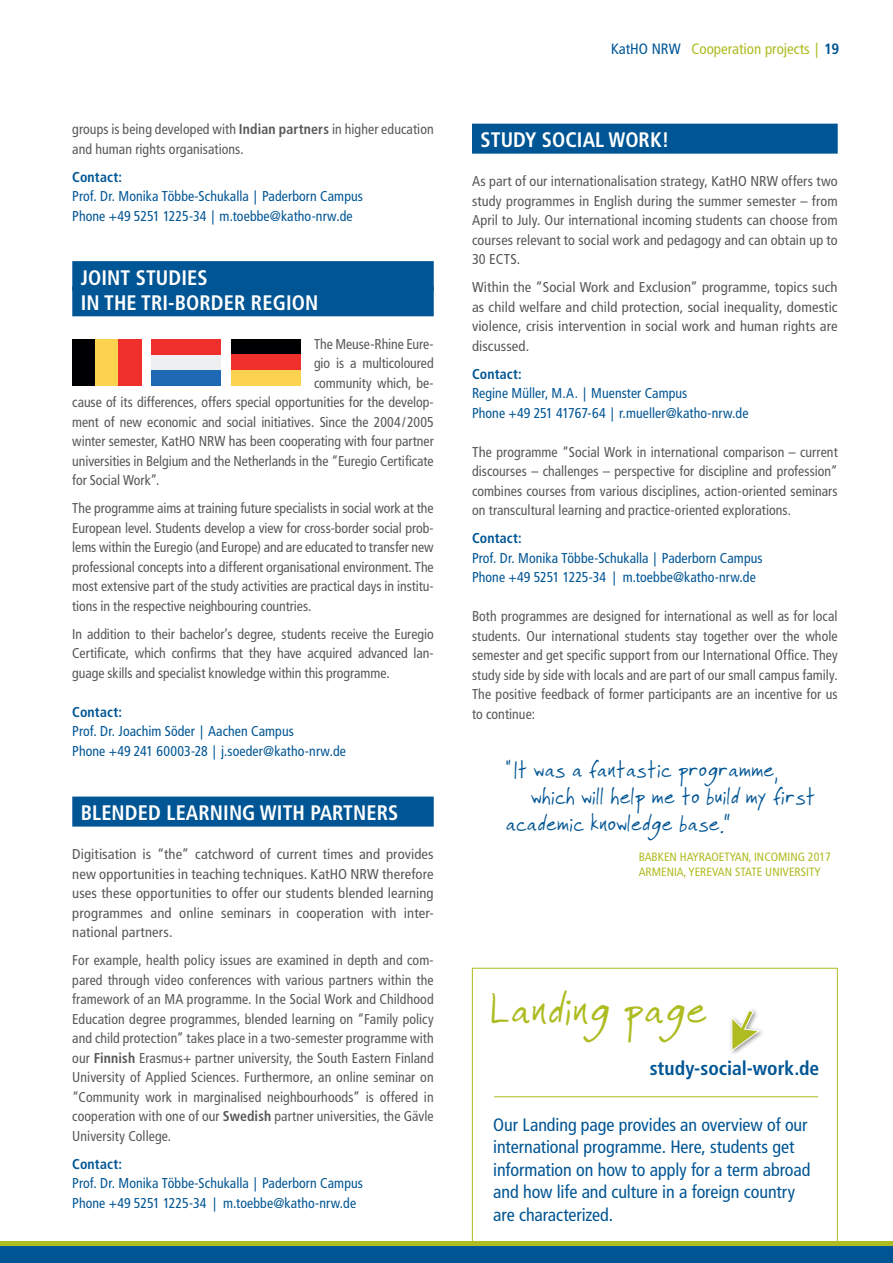
<style>
.page{position:relative;width:893px;height:1263px;background:#fff}
.page>*{position:absolute;margin:0;border:0;box-sizing:border-box;transform-origin:0 0}
.t1{font:46.95px "Faraco Hand";color:#aebc21}
.t2{font:24px "Faraco Hand";color:#005594}
.t3{font:700 condensed 21px/25.2px "Frutiger LT Std";letter-spacing:.005em;color:#fff}
.t4{font:700 condensed 19.5px "Frutiger LT Std";color:#005594}
.t5{font:condensed 18px/22.5px "Frutiger LT Std";letter-spacing:-.005em;color:#005594}
.t6{font:condensed 15px "Frutiger LT Std";color:#aebc21}
.t7{font:condensed 14.25px/19.5px "Frutiger LT Std";color:#57585a;text-align:justify}
.t8{font:condensed 14.25px/19.5px "Frutiger LT Std";letter-spacing:.005em;color:#005594}
.t9{font:700 condensed 14.25px "Frutiger LT Std";letter-spacing:.01em;color:#005594}
.t10{font:condensed 12px/15px "Frutiger LT Std";color:#aebc21}
.s1{font-weight:700}
.s2{color:#005594}
.s3{font-weight:700;color:#005594}
</style>
<div class="page">
<svg style="left:472px;top:968px;width:366px;height:274px"></svg>
<div style="left:729px;top:1007px;width:36px;height:50px;background:#231f20;opacity:.5"></div>
<svg style="left:731px;top:1009px;width:29px;height:43px"></svg>
<hr style="left:494px;top:1096px;width:324px;height:1px;background:#aebc21">
<div style="left:0;top:1242px;width:893px;height:21px;background:#005594"></div>
<hr style="left:0;top:1242px;width:893px;height:4px;background:#aebc21">
<div style="left:72px;top:339px;width:24px;height:46px;background:#000002"></div>
<div style="left:96px;top:339px;width:23px;height:46px;background:#fed251"></div>
<div style="left:119px;top:339px;width:23px;height:46px;background:#ee2f2b"></div>
<div style="left:152px;top:339px;width:69px;height:46px;background:#edeff0"></div>
<div style="left:152px;top:370px;width:69px;height:15px;background:#1e69b4"></div>
<div style="left:152px;top:339px;width:69px;height:15px;background:#ee2f2b"></div>
<div style="left:232px;top:339px;width:69px;height:15px;background:#000002"></div>
<div style="left:232px;top:354px;width:69px;height:16px;background:#ee2f2b"></div>
<div style="left:232px;top:370px;width:69px;height:15px;background:#fed251"></div>
<div style="left:72px;top:261px;width:362px;height:30px;background:#005594"></div>
<div style="left:72px;top:286px;width:362px;height:30px;background:#005594"></div>
<div style="left:72px;top:796px;width:362px;height:30px;background:#005594"></div>
<div style="left:472px;top:124px;width:366px;height:30px;background:#005594"></div>
<p class="t7" style="left:72px;top:119px;width:363px">groups is being developed with <span class="s1">Indian partners</span> in higher education and human rights organisations.</p>
<p class="t9" style="left:72px;top:168px;width:51px">Contact:</p>
<p class="t8" style="left:72px;top:186px;width:292px">Prof. Dr. Monika Többe-Schukalla | Paderborn Campus<br>Phone +49 5251 1225-34 | m.toebbe@katho-nrw.de</p>
<h3 class="t3" style="left:81px;top:265px;width:239px">JOINT STUDIES<br>IN THE TRI-BORDER REGION</h3>
<p class="t7" style="left:314px;top:334px;width:121px">The Meuse-Rhine Eure-</p>
<p class="t7" style="left:314px;top:354px;width:121px">gio is a multicoloured</p>
<p class="t7" style="left:314px;top:373px;width:121px">community which, be-</p>
<p class="t7" style="left:72px;top:393px;width:363px">cause of its differences, offers special opportunities for the develop-</p>
<p class="t7" style="left:72px;top:412px;width:363px">ment of new economic and social initiatives. Since the 2004/2005</p>
<p class="t7" style="left:72px;top:432px;width:363px">winter semester, KatHO NRW has been cooperating with four partner</p>
<p class="t7" style="left:72px;top:451px;width:363px">universities in Belgium and the Netherlands in the “Euregio Certificate</p>
<p class="t7" style="left:72px;top:471px;width:89px">for Social Work”.</p>
<p class="t7" style="left:72px;top:499px;width:363px">The programme aims at training future specialists in social work at the European level. Students develop a view for cross-border social prob&shy;lems within the Euregio (and Europe) and are educated to transfer new professional concepts into a different organisational environment. The most extensive part of the study activities are practical days in institu&shy;tions in the respective neighbouring countries.</p>
<p class="t7" style="left:72px;top:624px;width:363px">In addition to their bachelor’s degree, students receive the Euregio Certificate, which confirms that they have acquired advanced lan&shy;guage skills and specialist knowledge within this programme.</p>
<p class="t9" style="left:72px;top:704px;width:51px">Contact:</p>
<p class="t8" style="left:72px;top:722px;width:275px">Prof. Dr. Joachim Söder | Aachen Campus<br>Phone +49 241 60003-28 | j.soeder@katho-nrw.de</p>
<h3 class="t3" style="left:81px;top:800px;width:319px">BLENDED LEARNING WITH PARTNERS</h3>
<p class="t7" style="left:72px;top:845px;width:363px">Digitisation is “the” catchword of current times and provides new opportunities in teaching techniques. KatHO NRW therefore uses these opportunities to offer our students blended learning programmes and online seminars in cooperation with inter&shy;national partners.</p>
<p class="t7" style="left:72px;top:951px;width:363px">For example, health policy issues are examined in depth and com&shy;pared through video conferences with various partners within the framework of an MA programme. In the Social Work and Childhood Education degree programmes, blended learning on “Family policy and child protection” takes place in a two-semester programme with our <span class="s1">Finnish</span> Erasmus+ partner university, the South Eastern Finland University of Applied Sciences. Furthermore, an online seminar on “Community work in marginalised neighbourhoods” is offered in cooperation with one of our <span class="s1">Swedish</span> partner universities, the Gävle University College.</p>
<p class="t9" style="left:72px;top:1155px;width:51px">Contact:</p>
<p class="t8" style="left:72px;top:1173px;width:292px">Prof. Dr. Monika Többe-Schukalla | Paderborn Campus<br>Phone +49 5251 1225-34 | m.toebbe@katho-nrw.de</p>
<p class="t6" style="left:611px;top:40px;width:229px"><span class="s2">KatHO NRW</span> Cooperation projects | <span class="s3">19</span></p>
<h3 class="t3" style="left:480px;top:127px;width:190px">STUDY SOCIAL WORK!</h3>
<p class="t7" style="left:472px;top:172px;width:367px">As part of our internationalisation strategy, KatHO NRW offers two study programmes in English during the summer semester – from April to July. Our international incoming students can choose from courses relevant to social work and pedagogy and can obtain up to 30 ECTS.</p>
<p class="t7" style="left:472px;top:278px;width:367px">Within the “Social Work and Exclusion” programme, topics such as child welfare and child protection, social inequality, domestic violence, crisis intervention in social work and human rights are discussed.</p>
<p class="t9" style="left:472px;top:365px;width:51px">Contact:</p>
<p class="t8" style="left:472px;top:384px;width:278px">Regine Müller, M.A. | Muenster Campus<br>Phone +49 251 41767-64 | r.mueller@katho-nrw.de</p>
<p class="t7" style="left:472px;top:442px;width:367px">The programme “Social Work in international comparison – current discourses – challenges – perspective for discipline and profession” combines courses from various disciplines, action-oriented seminars on transcultural learning and practice-oriented explorations.</p>
<p class="t9" style="left:472px;top:530px;width:51px">Contact:</p>
<p class="t8" style="left:472px;top:548px;width:292px">Prof. Dr. Monika Többe-Schukalla | Paderborn Campus<br>Phone +49 5251 1225-34 | m.toebbe@katho-nrw.de</p>
<p class="t7" style="left:472px;top:607px;width:367px">Both programmes are designed for international as well as for local students. Our international students stay together over the whole semester and get specific support from our International Office. They study side by side with locals and are part of our small campus family.<br>The positive feedback of former participants are an incentive for us to continue:</p>
<h2 class="t2" style="left:506px;top:754px;width:274px">" It was a fantastic programme,</h2>
<h2 class="t2" style="left:531px;top:781px;width:286px">which will help me to build my first</h2>
<h2 class="t2" style="left:506px;top:808px;width:226px">academic knowledge base.“</h2>
<p class="t10" style="left:639px;top:849px;width:194px">BABKEN HAYRAOETYAN, INCOMING 2017<br>ARMENIA, YEREVAN STATE UNIVERSITY</p>
<h1 class="t1" style="left:491px;top:980px;width:219px">Landing page</h1>
<h3 class="t4" style="left:650px;top:1056px;width:171px">study-social-work.de</h3>
<p class="t5" style="left:493px;top:1113px;width:319px">Our Landing page provides an overview of our international programme. Here, students get information on how to apply for a term abroad and how life and culture in a foreign country are characterized.</p>
</div>
